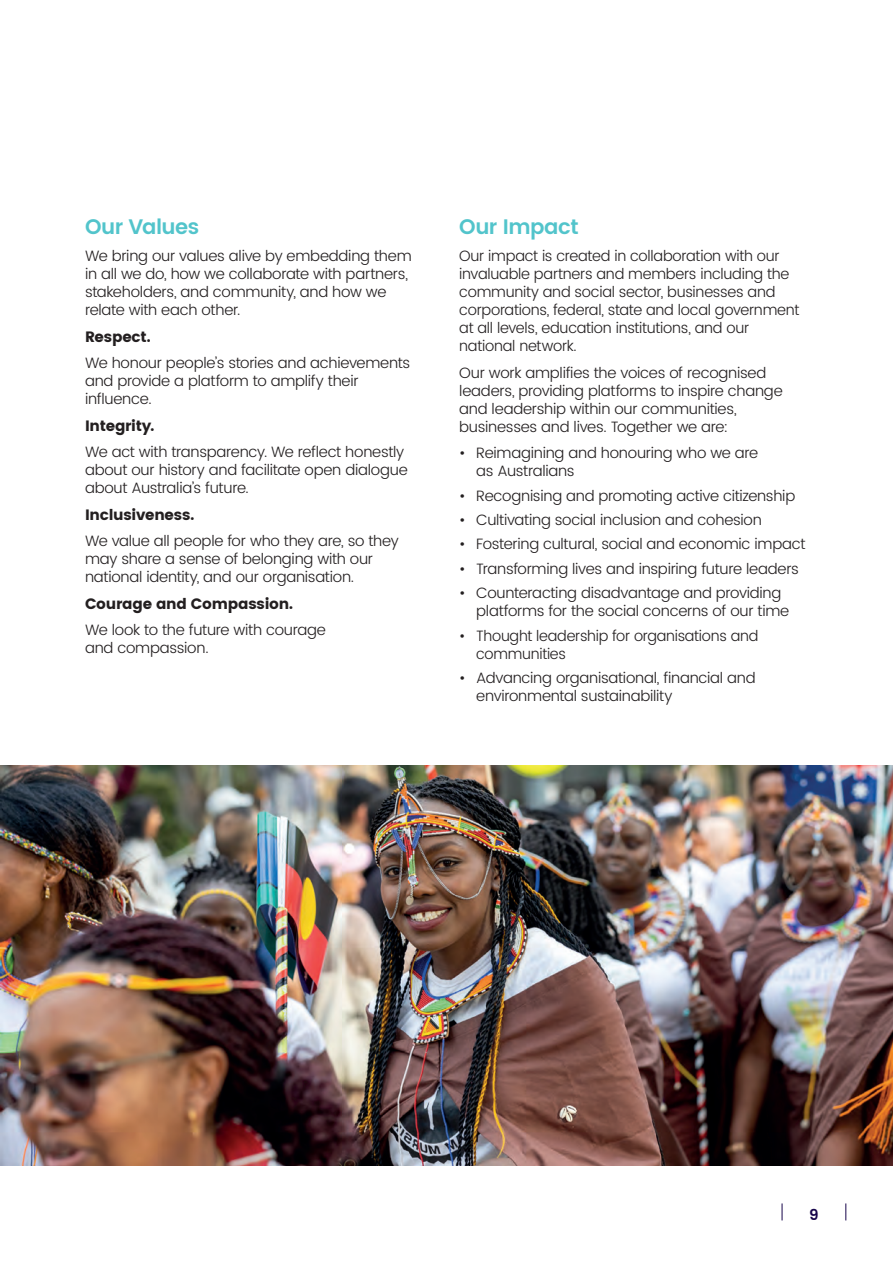
<style>
.page{position:relative;width:893px;height:1263px;background:#fff}
.page>*{position:absolute;margin:0;border:0;box-sizing:border-box;transform-origin:0 0}
.ADC_Sub_Heading{font:600 21px "Poppins";letter-spacing:-.025em;color:#52c4cb}
.ADC_Body_Text{font:300 15px/18px "Poppins";letter-spacing:-.015em;color:#231f20}
.ADC_Body_Text-2{font:700 15px "Poppins";letter-spacing:-.015em;color:#231f20}
.ADC_Heading{font:600 15px "Poppins";color:#17054b}
</style>
<div class="page">
<svg style="left:845px;top:1203px;width:1px;height:17px"></svg>
<svg style="left:782px;top:1203px;width:1px;height:17px"></svg>
<img style="left:0;top:765px;width:893px;height:400px">
<p class="ADC_Sub_Heading" style="left:85px;top:211px;width:116px">Our Values</p>
<p class="ADC_Body_Text" style="left:85px;top:247px;width:328px">We bring our values alive by embedding them in all we do, how we collaborate with partners, stakeholders, and community, and how we relate with each other.</p>
<p class="ADC_Body_Text-2" style="left:85px;top:328px;width:67px">Respect.</p>
<p class="ADC_Body_Text" style="left:85px;top:354px;width:327px">We honour people’s stories and achievements and provide a platform to amplify their influence.</p>
<p class="ADC_Body_Text-2" style="left:85px;top:417px;width:71px">Integrity.</p>
<p class="ADC_Body_Text" style="left:85px;top:443px;width:324px">We act with transparency. We reflect honestly about our history and facilitate open dialogue about Australia’s future.</p>
<p class="ADC_Body_Text-2" style="left:85px;top:506px;width:111px">Inclusiveness.</p>
<p class="ADC_Body_Text" style="left:85px;top:532px;width:315px">We value all people for who they are, so they may share a sense of belonging with our national identity, and our organisation.</p>
<p class="ADC_Body_Text-2" style="left:85px;top:595px;width:210px">Courage and Compassion.</p>
<p class="ADC_Body_Text" style="left:85px;top:621px;width:242px">We look to the future with courage and compassion.</p>
<p class="ADC_Sub_Heading" style="left:459px;top:211px;width:121px">Our Impact</p>
<p class="ADC_Body_Text" style="left:459px;top:247px;width:342px">Our impact is created in collaboration with our invaluable partners and members including the community and social sector, businesses and corporations, federal, state and local government at all levels, education institutions, and our national network.</p>
<p class="ADC_Body_Text" style="left:459px;top:364px;width:325px">Our work amplifies the voices of recognised leaders, providing platforms to inspire change and leadership within our communities, businesses and lives. Together we are:</p>
<p class="ADC_Body_Text" style="left:476px;top:444px;width:283px;text-indent:-17px">• Reimagining and honouring who we are as Australians</p>
<p class="ADC_Body_Text" style="left:459px;top:487px;width:337px">• Recognising and promoting active citizenship</p>
<p class="ADC_Body_Text" style="left:459px;top:511px;width:304px">• Cultivating social inclusion and cohesion</p>
<p class="ADC_Body_Text" style="left:459px;top:536px;width:348px">• Fostering cultural, social and economic impact</p>
<p class="ADC_Body_Text" style="left:459px;top:560px;width:341px">• Transforming lives and inspiring future leaders</p>
<p class="ADC_Body_Text" style="left:476px;top:584px;width:315px;text-indent:-17px">• Counteracting disadvantage and providing platforms for the social concerns of our time</p>
<p class="ADC_Body_Text" style="left:476px;top:627px;width:284px;text-indent:-17px">• Thought leadership for organisations and communities</p>
<p class="ADC_Body_Text" style="left:476px;top:669px;width:281px;text-indent:-17px">• Advancing organisational, financial and environmental sustainability</p>
<p class="ADC_Heading" style="left:809px;top:1204px;width:11px">9</p>
</div>
